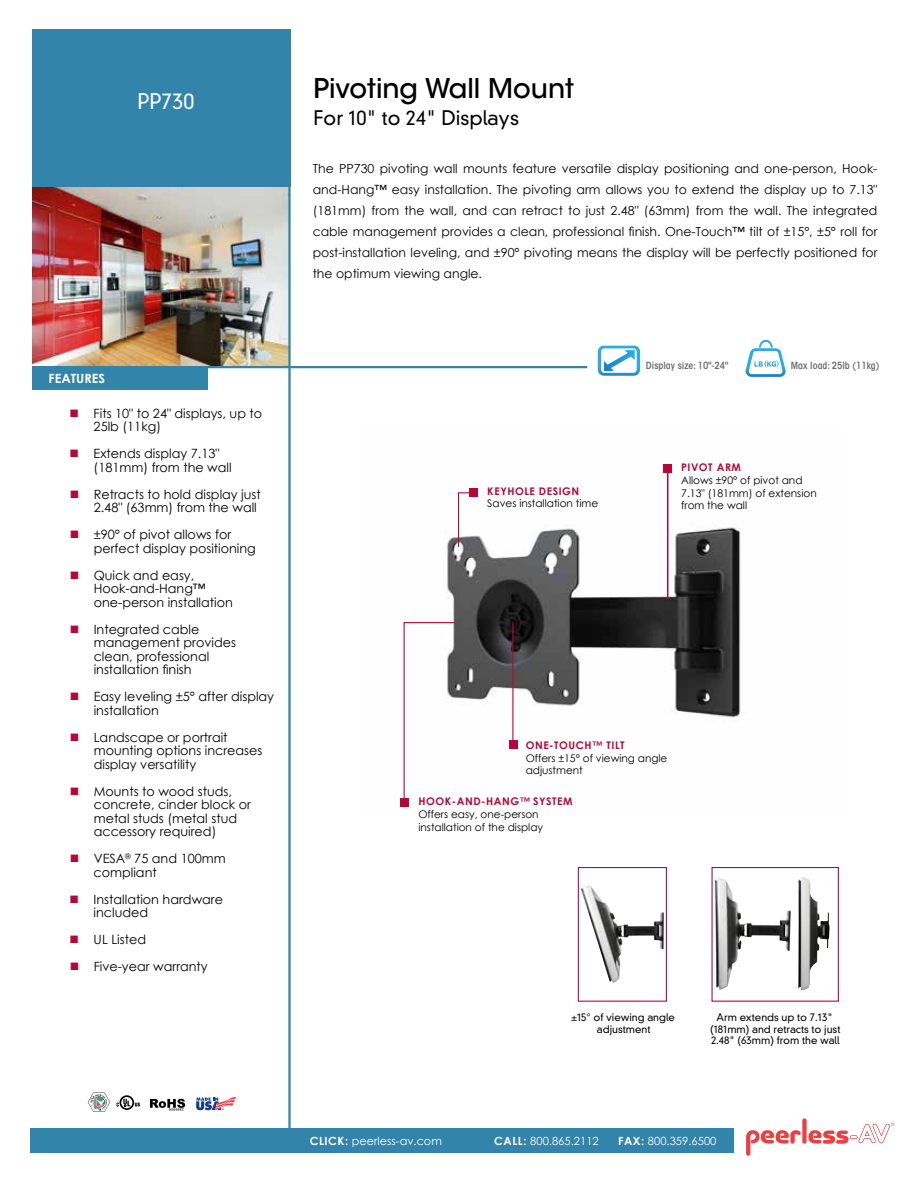
<style>
.page{position:relative;width:918px;height:1188px;background:#fff}
.page>*{position:absolute;margin:0;border:0;box-sizing:border-box;transform-origin:0 0}
.t1{font:500 27px "ITC Avant Garde Std";color:#000}
.t2{font:300 21px "DIN Neuzeit Grotesk Std";color:#fff}
.t3{font:300 19.5px "DIN Neuzeit Grotesk Std";color:#000}
.t4{font:12.75px/13.5px "Century Gothic";color:#000}
.t5{font:700 12.75px "Century Gothic";color:#fff}
.t6{font:12.45px/21px "Century Gothic";color:#000;text-align:justify}
.t7{font:11.25px "Century Gothic";color:#fff}
.t8{font:10.5px/12.8px "Century Gothic";color:#000}
.t9{font:700 10.5px "Century Gothic";letter-spacing:.05em;color:#b30838}
.t10{font:300 10.2px/11.6px "DIN Neuzeit Grotesk Std";color:#000;text-align:center}
.t11{font:600 condensed 9.9px "ITC Avant Garde Std";color:#6d6e71}
.s1{color:#b30838}
.s2{font-weight:700}
</style>
<div class="page">
<img style="left:446px;top:473px;width:295px;height:267px">
<img style="left:32px;top:187px;width:256px;height:179px">
<img style="left:798px;top:877px;width:32px;height:114px">
<img style="left:715px;top:877px;width:76px;height:113px">
<hr style="left:32px;top:366px;width:555px;height:2px;background:#3384aa">
<div style="left:32px;top:29px;width:258px;height:158px;background:#3384aa"></div>
<div style="left:32px;top:366px;width:176px;height:24px;background:#3384aa"></div>
<svg style="left:598px;top:346px;width:42px;height:30px"></svg>
<hr style="left:288px;top:29px;width:3px;height:1101px;background:#3384aa">
<div style="left:31px;top:1129px;width:703px;height:24px;background:#3384aa"></div>
<svg style="left:746px;top:340px;width:40px;height:37px"></svg>
<svg style="left:196px;top:1097px;width:40px;height:13px"></svg>
<svg style="left:150px;top:1099px;width:35px;height:12px"></svg>
<div style="left:663px;top:464px;width:9px;height:9px;background:#b30838"></div>
<div style="left:120px;top:1095px;width:14px;height:15px;border:2px solid #000;border-radius:50%"></div>
<svg style="left:117px;top:1099px;width:23px;height:8px"></svg>
<svg style="left:88px;top:1092px;width:22px;height:20px"></svg>
<svg style="left:746px;top:1130px;width:55px;height:26px"></svg>
<div style="left:802px;top:1118px;width:5px;height:26px;background:#ef3e42;border-radius:2px"></div>
<svg style="left:808px;top:1123px;width:86px;height:21px"></svg>
<div style="left:469px;top:488px;width:9px;height:8px;background:#b30838"></div>
<div style="left:400px;top:798px;width:9px;height:9px;background:#b30838"></div>
<div style="left:509px;top:740px;width:9px;height:9px;background:#b30838"></div>
<hr style="left:512px;top:622px;width:1px;height:121px;background:#b30838">
<svg style="left:457px;top:492px;width:15px;height:56px"></svg>
<hr style="left:667px;top:473px;width:1px;height:126px;background:#b30838">
<svg style="left:403px;top:622px;width:53px;height:176px"></svg>
<img style="left:581px;top:885px;width:83px;height:98px">
<div style="left:712px;top:867px;width:127px;height:135px;border:1px solid #b30838"></div>
<div style="left:578px;top:867px;width:89px;height:135px;border:1px solid #b30838"></div>
<h2 class="t2" style="left:137px;top:88px;width:58px">PP730</h2>
<p class="t5" style="left:49px;top:369px;width:58px">FEATURES</p>
<p class="t4" style="left:94px;top:406px;width:170px;text-indent:-24px"><span class="s1">■</span> Fits 10" to 24" displays, up to<br>25lb (11kg)</p>
<p class="t4" style="left:94px;top:447px;width:140px;text-indent:-24px"><span class="s1">■</span> Extends display 7.13" (181mm) from the wall</p>
<p class="t4" style="left:94px;top:487px;width:169px;text-indent:-24px"><span class="s1">■</span> Retracts to hold display just<br>2.48" (63mm) from the wall</p>
<p class="t4" style="left:94px;top:528px;width:164px;text-indent:-24px"><span class="s1">■</span> ±90° of pivot allows for perfect display positioning</p>
<p class="t4" style="left:94px;top:568px;width:141px;text-indent:-24px"><span class="s1">■</span> Quick and easy,<br>Hook-and-Hang™ one-person installation</p>
<p class="t4" style="left:94px;top:622px;width:144px;text-indent:-24px"><span class="s1">■</span> Integrated cable management provides clean, professional installation finish</p>
<p class="t4" style="left:94px;top:690px;width:182px;text-indent:-24px"><span class="s1">■</span> Easy leveling ±5° after display installation</p>
<p class="t4" style="left:94px;top:730px;width:170px;text-indent:-24px"><span class="s1">■</span> Landscape or portrait mounting options increases display versatility</p>
<p class="t4" style="left:94px;top:784px;width:159px;text-indent:-24px"><span class="s1">■</span> Mounts to wood studs, concrete, cinder block or metal studs (metal stud accessory required)</p>
<p class="t4" style="left:94px;top:852px;width:134px;text-indent:-24px"><span class="s1">■</span> VESA<sup>®</sup> 75 and 100mm compliant</p>
<p class="t4" style="left:94px;top:892px;width:131px;text-indent:-24px"><span class="s1">■</span> Installation hardware included</p>
<p class="t4" style="left:70px;top:933px;width:78px"><span class="s1">■</span> UL Listed</p>
<p class="t4" style="left:70px;top:960px;width:140px"><span class="s1">■</span> Five-year warranty</p>
<h1 class="t1" style="left:314px;top:71px;width:262px">Pivoting Wall Mount</h1>
<h3 class="t3" style="left:314px;top:106px;width:207px">For 10" to 24" Displays</h3>
<p class="t6" style="left:313px;top:158px;width:566px">The PP730 pivoting wall mounts feature versatile display positioning and one-person, Hook&shy;and-Hang™ easy installation. The pivoting arm allows you to extend the display up to 7.13" (181mm) from the wall, and can retract to just 2.48" (63mm) from the wall. The integrated cable management provides a clean, professional finish. One-Touch™ tilt of ±15°, ±5° roll for post-installation leveling, and ±90° pivoting means the display will be perfectly positioned for the optimum viewing angle.</p>
<p class="t9" style="left:487px;top:483px;width:94px">KEYHOLE DESIGN</p>
<p class="t8" style="left:487px;top:497px;width:112px">Saves installation time</p>
<p class="t11" style="left:646px;top:359px;width:84px">Display size: 10"-24"</p>
<p class="t11" style="left:791px;top:359px;width:90px">Max load: 25lb (11kg)</p>
<p class="t9" style="left:681px;top:459px;width:61px">PIVOT ARM</p>
<p class="t8" style="left:681px;top:474px;width:137px">Allows ±90° of pivot and<br>7.13" (181mm) of extension from the wall</p>
<p class="t9" style="left:526px;top:737px;width:9px">ONE</p>
<p class="t9" style="left:549px;top:737px;width:13px">-TOU</p>
<p class="t9" style="left:576px;top:737px;width:50px">CH™ TILT</p>
<p class="t8" style="left:526px;top:751px;width:143px">Offers ±15° of viewing angle adjustment</p>
<p class="t9" style="left:418px;top:793px;width:156px">HOOK-AND-HANG™ SYSTEM</p>
<p class="t8" style="left:418px;top:807px;width:126px">Offers easy, one-person installation of the display</p>
<p class="t10" style="left:571px;top:1012px;width:106px">±15° of viewing angle adjustment</p>
<p class="t10" style="left:710px;top:1012px;width:132px">Arm extends up to 7.13" (181mm) and retracts to just<br>2.48" (63mm) from the wall</p>
<p class="t7" style="left:310px;top:1133px;width:134px"><span class="s2">CLICK:</span> peerless-av.com</p>
<p class="t7" style="left:494px;top:1133px;width:106px"><span class="s2">CALL:</span> 800.865.2112</p>
<p class="t7" style="left:618px;top:1133px;width:100px"><span class="s2">FAX:</span> 800.359.6500</p>
</div>
